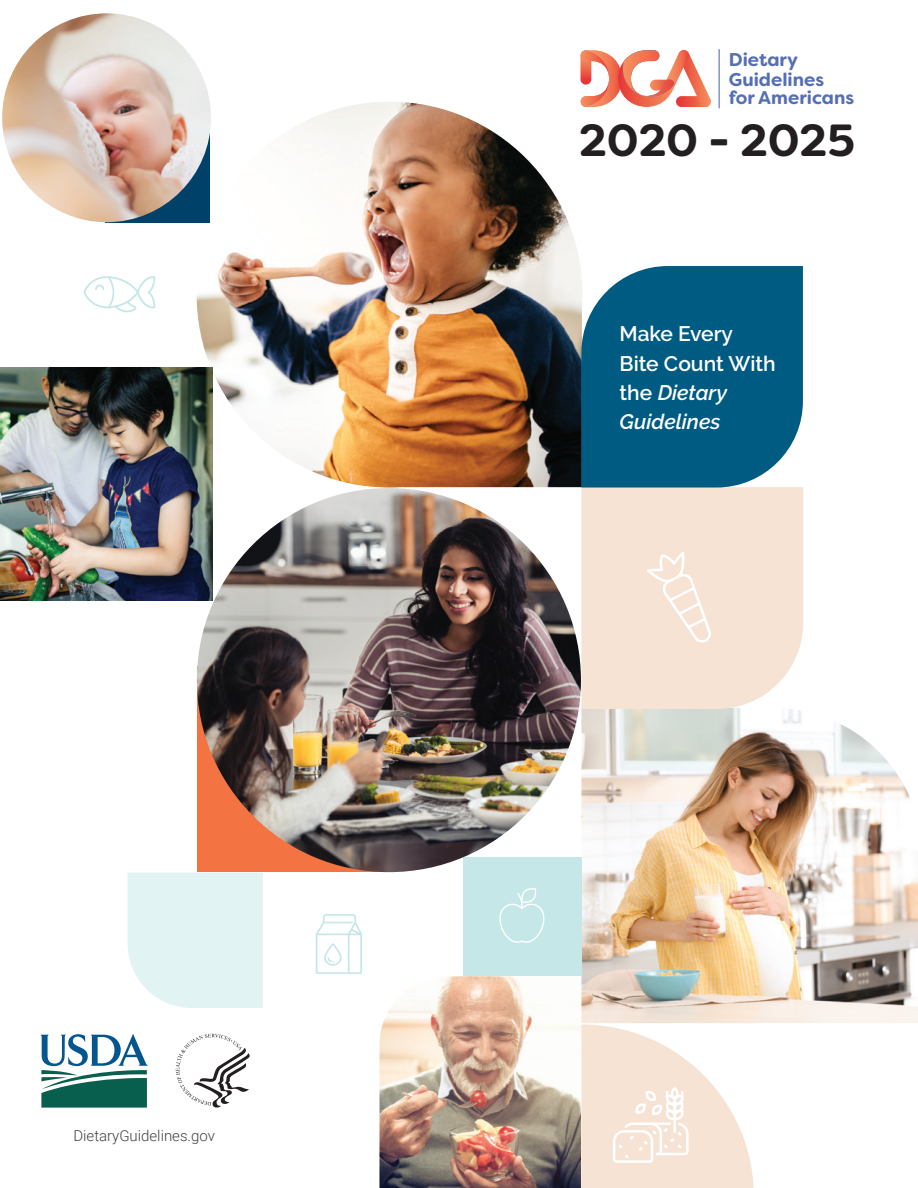
<style>
.page{position:relative;width:918px;height:1188px;background:#fff}
.page>*{position:absolute;margin:0;border:0;box-sizing:border-box;transform-origin:0 0}
.t1{font:700 45px "Filson Soft";letter-spacing:-.01em;color:#231f20}
.t2{font:600 21px/29.2px "Raleway";color:#fff}
.t3{font:700 18.45px/19.8px "Filson Soft";color:#556fb5}
.t4{font:300 15px "Roboto";color:#414243}
.s1{font-style:italic}
</style>
<div class="page">
<img style="left:581px;top:709px;width:337px;height:314px">
<div style="left:581px;top:488px;width:222px;height:221px;background:#f6e3d4"></div>
<img style="left:197px;top:102px;width:384px;height:386px">
<img style="left:379px;top:976px;width:202px;height:212px">
<img style="left:0;top:367px;width:212px;height:234px">
<div style="left:463px;top:858px;width:118px;height:118px;background:#c6e7e8"></div>
<div style="left:105px;top:109px;width:105px;height:113px;background:#00416a"></div>
<div style="left:197px;top:666px;width:191px;height:206px;background:#f37442"></div>
<svg style="left:499px;top:888px;width:46px;height:55px"></svg>
<svg style="left:83px;top:276px;width:72px;height:36px"></svg>
<svg style="left:316px;top:914px;width:46px;height:60px"></svg>
<div style="left:128px;top:873px;width:135px;height:135px;background:#e2f3f4"></div>
<svg style="left:647px;top:552px;width:65px;height:92px;background:#f7e6d9"></svg>
<svg style="left:581px;top:266px;width:222px;height:222px;background:#116589"></svg>
<img style="left:197px;top:488px;width:384px;height:384px;border-radius:192px">
<img style="left:2px;top:13px;width:209px;height:209px;border-radius:104px">
<svg style="left:581px;top:1024px;width:173px;height:164px"></svg>
<svg style="left:580px;top:50px;width:11px;height:35px"></svg>
<svg style="left:581px;top:50px;width:130px;height:57px"></svg>
<hr style="left:719px;top:49px;width:1px;height:59px;background:#556fb5">
<svg style="left:40px;top:1034px;width:108px;height:74px"></svg>
<svg style="left:176px;top:1034px;width:74px;height:74px"></svg>
<p class="t4" style="left:73px;top:1125px;width:143px">DietaryGuidelines.gov</p>
<p class="t3" style="left:729px;top:50px;width:97px">Dietary<br>Guidelines</p>
<p class="t3" style="left:729px;top:88px;width:127px">for Americans</p>
<h1 class="t1" style="left:579px;top:111px;width:278px">2020 - 2025</h1>
<p class="t2" style="left:620px;top:319px;width:158px">Make Every<br>Bite Count With the <span class="s1">Dietary<br>Guidelines</span></p>
</div>
